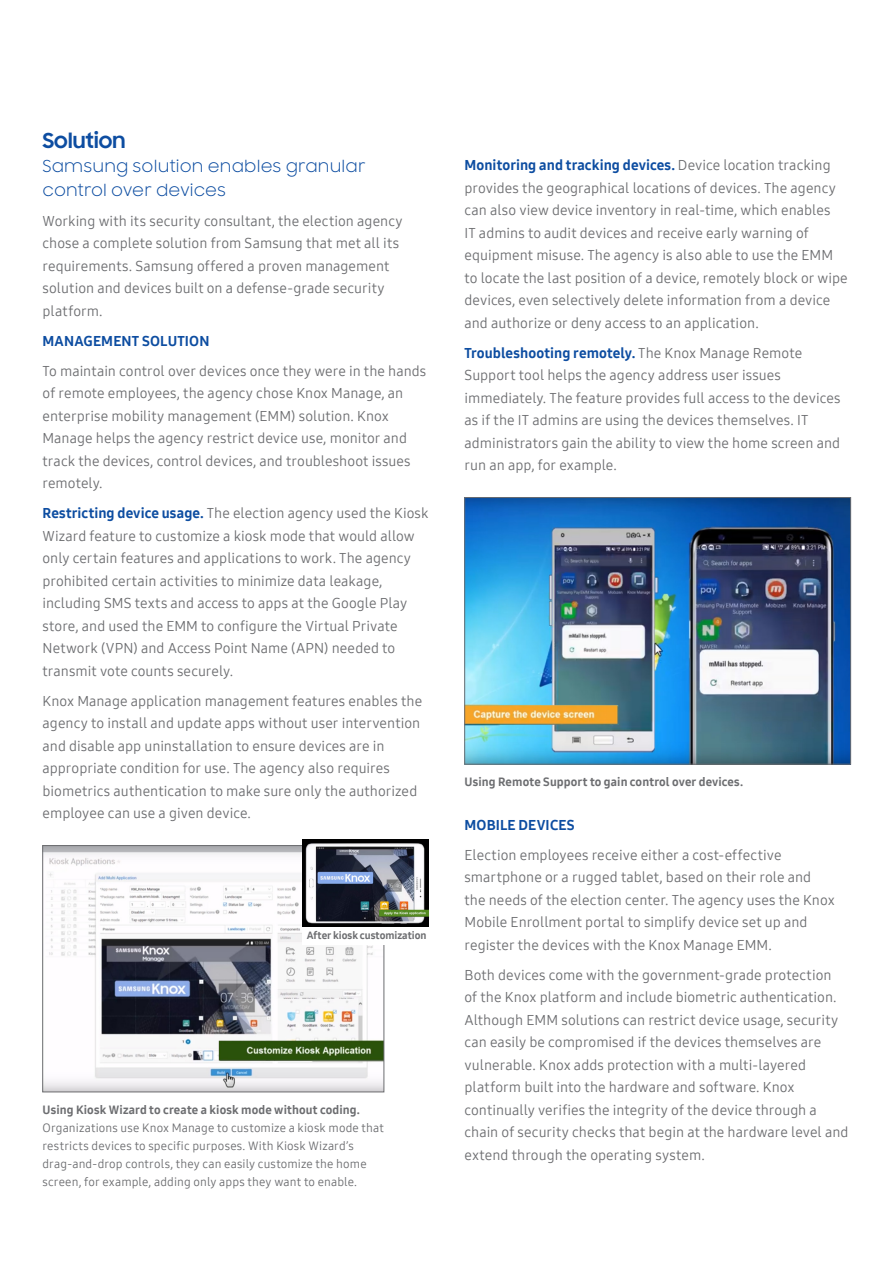
<style>
.page{position:relative;width:893px;height:1263px;background:#fff}
.page>*{position:absolute;margin:0;border:0;box-sizing:border-box;transform-origin:0 0}
.Header__inner_pages{font:700 21px "Samsung Sharp Sans";letter-spacing:.01em;color:#0d4da1}
.Body_B{font:16.5px/24px "Samsung Sharp Sans";letter-spacing:.005em;color:#0d4da1}
.Body_B-2{font:14.25px/22.5px "Samsung One 400";letter-spacing:.005em;color:#6c6d70}
.Body_B-3{font:14.25px "Samsung One 800";letter-spacing:.01em;color:#0d4da1}
.Body_B-4{font:12px/18px "Samsung One 400";letter-spacing:.01em;color:#6c6d70}
.Body_B-5{font:12px "Samsung One 800";letter-spacing:.01em;color:#6c6d70}
.t1{font:10.5px "Samsung One 800";letter-spacing:-.005em;color:#6c6d70}
.s1{font-family:"Samsung One 800";color:#0d4da1}
.s2{font-family:"Samsung One 800"}
</style>
<div class="page">
<img style="left:45px;top:847px;width:337px;height:243px">
<div style="left:43px;top:845px;width:341px;height:247px;border:1px solid #6c6d70"></div>
<img style="left:466px;top:499px;width:383px;height:263px">
<div style="left:464px;top:497px;width:387px;height:267px;border:1px solid #6c6d70"></div>
<img style="left:302px;top:840px;width:126px;height:87px">
<div style="left:302px;top:927px;width:126px;height:17px;background:#fff"></div>
<p class="Header__inner_pages" style="left:43px;top:125px;width:84px">Solution</p>
<p class="Body_B" style="left:43px;top:153px;width:325px">Samsung solution enables granular control over devices</p>
<p class="Body_B-2" style="left:43px;top:209px;width:362px">Working with its security consultant, the election agency chose a complete solution from Samsung that met all its requirements. Samsung offered a proven management solution and devices built on a defense-grade security platform.</p>
<p class="Body_B-3" style="left:43px;top:331px;width:168px">MANAGEMENT SOLUTION</p>
<p class="Body_B-2" style="left:43px;top:359px;width:385px">To maintain control over devices once they were in the hands of remote employees, the agency chose Knox Manage, an enterprise mobility management (EMM) solution. Knox Manage helps the agency restrict device use, monitor and track the devices, control devices, and troubleshoot issues remotely.</p>
<p class="Body_B-2" style="left:43px;top:502px;width:387px"><span class="s1">Restricting device usage.</span> The election agency used the Kiosk Wizard feature to customize a kiosk mode that would allow only certain features and applications to work. The agency prohibited certain activities to minimize data leakage, including SMS texts and access to apps at the Google Play store, and used the EMM to configure the Virtual Private Network (VPN) and Access Point Name (APN) needed to transmit vote counts securely.</p>
<p class="Body_B-2" style="left:43px;top:689px;width:381px">Knox Manage application management features enables the agency to install and update apps without user intervention and disable app uninstallation to ensure devices are in appropriate condition for use. The agency also requires biometrics authentication to make sure only the authorized employee can use a given device.</p>
<p class="t1" style="left:307px;top:928px;width:121px">After kiosk customization</p>
<p class="Body_B-4" style="left:43px;top:1100px;width:343px"><span class="s2">Using Kiosk Wizard to create a kiosk mode without coding.<br></span>Organizations use Knox Manage to customize a kiosk mode that restricts devices to specific purposes. With Kiosk Wizard’s drag-and-drop controls, they can easily customize the home screen, for example, adding only apps they want to enable.</p>
<p class="Body_B-2" style="left:464px;top:154px;width:385px"><span class="s1">Monitoring and tracking devices.</span> Device location tracking provides the geographical locations of devices. The agency can also view device inventory in real-time, which enables<br>IT admins to audit devices and receive early warning of equipment misuse. The agency is also able to use the EMM to locate the last position of a device, remotely block or wipe devices, even selectively delete information from a device and authorize or deny access to an application.</p>
<p class="Body_B-2" style="left:464px;top:341px;width:378px"><span class="s1">Troubleshooting remotely.</span> The Knox Manage Remote Support tool helps the agency address user issues immediately. The feature provides full access to the devices as if the IT admins are using the devices themselves. IT administrators gain the ability to view the home screen and run an app, for example.</p>
<p class="Body_B-5" style="left:464px;top:774px;width:280px">Using Remote Support to gain control over devices.</p>
<p class="Body_B-3" style="left:464px;top:815px;width:112px">MOBILE DEVICES</p>
<p class="Body_B-2" style="left:464px;top:843px;width:372px">Election employees receive either a cost-effective smartphone or a rugged tablet, based on their role and the needs of the election center. The agency uses the Knox Mobile Enrollment portal to simplify device set up and register the devices with the Knox Manage EMM.</p>
<p class="Body_B-2" style="left:464px;top:963px;width:385px">Both devices come with the government-grade protection<br>of the Knox platform and include biometric authentication.<br>Although EMM solutions can restrict device usage, security can easily be compromised if the devices themselves are vulnerable. Knox adds protection with a multi-layered platform built into the hardware and software. Knox continually verifies the integrity of the device through a chain of security checks that begin at the hardware level and extend through the operating system.</p>
</div>
